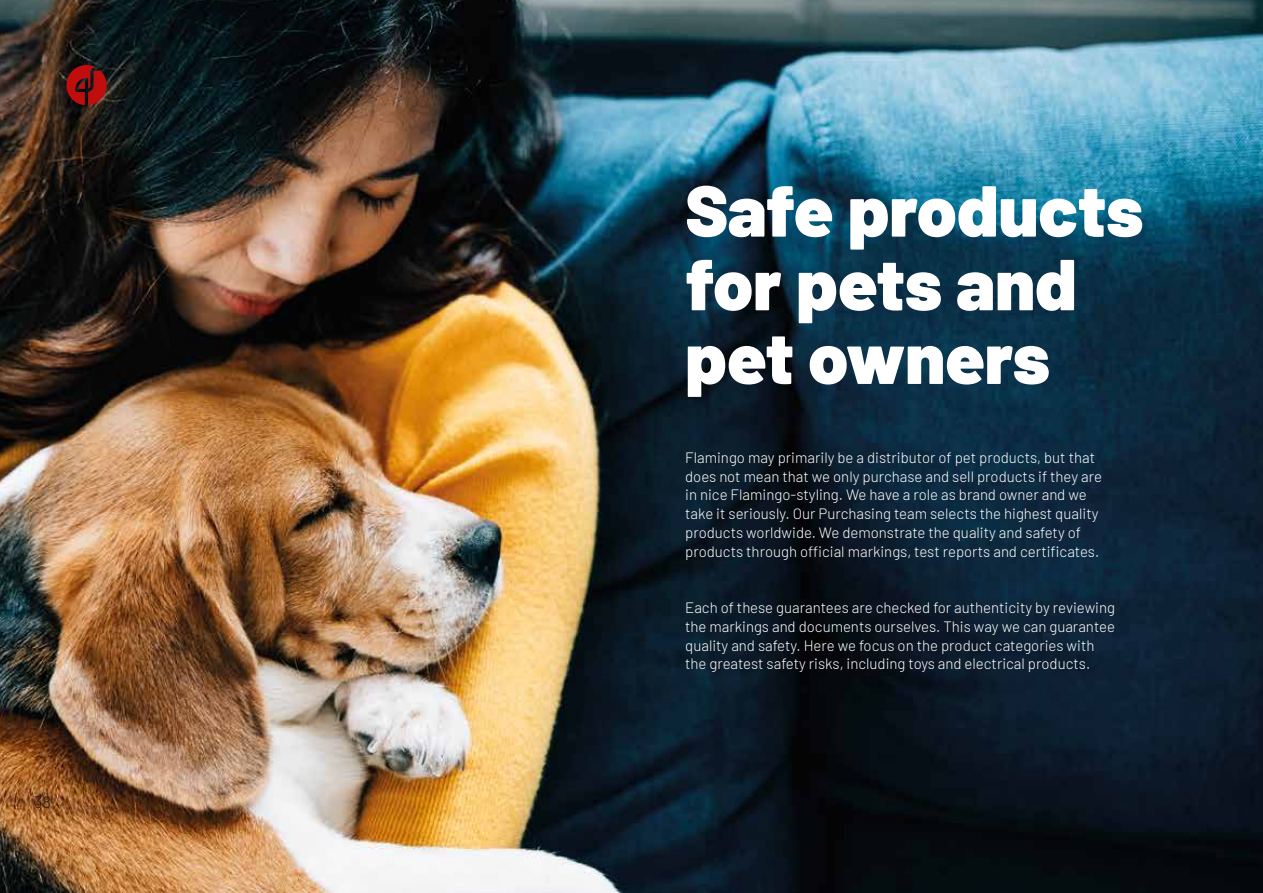
<style>
.page{position:relative;width:1263px;height:893px;background:#fff}
.page>*{position:absolute;margin:0;border:0;box-sizing:border-box;transform-origin:0 0}
.t1{font:900 72px/73.7px "Barlow";color:#fff}
.t2{font:300 16.5px "Barlow";color:#1d1d1b}
.t3{font:300 15px/18.8px "Barlow";color:#fff}
</style>
<div class="page">
<img style="left:0;top:0;width:1263px;height:893px">
<svg style="left:66px;top:65px;width:41px;height:40px;background:#801212"></svg>
<p class="t2" style="left:34px;top:790px;width:18px">38</p>
<h1 class="t1" style="left:685px;top:169px;width:460px">Safe products for pets and pet owners</h1>
<p class="t3" style="left:685px;top:447px;width:418px">Flamingo may primarily be a distributor of pet products, but that does not mean that we only purchase and sell products if they are in nice Flamingo-styling. We have a role as brand owner and we take it seriously. Our Purchasing team selects the highest quality products worldwide. We demonstrate the quality and safety of products through official markings, test reports and certificates.</p>
<p class="t3" style="left:685px;top:597px;width:431px">Each of these guarantees are checked for authenticity by reviewing the markings and documents ourselves. This way we can guarantee quality and safety. Here we focus on the product categories with the greatest safety risks, including toys and electrical products.</p>
</div>
